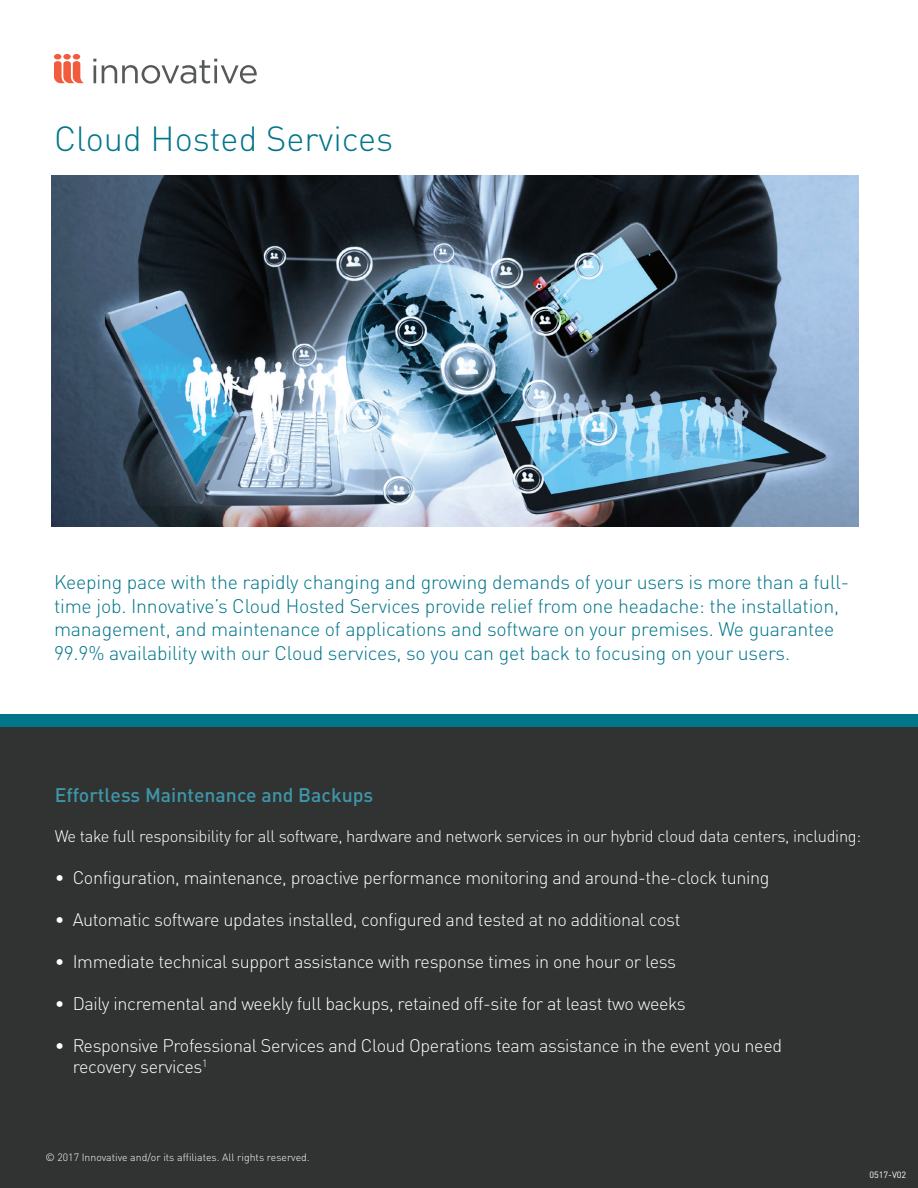
<style>
.page{position:relative;width:918px;height:1188px;background:#fff}
.page>*{position:absolute;margin:0;border:0;box-sizing:border-box;transform-origin:0 0}
.Page_Head{font:300 34.5px "DIN Pro";color:#00758a}
.Intro_2{font:300 19.5px/23.4px "DIN Pro";letter-spacing:-.01em;color:#00758a}
.Page_Head-2{font:500 19.5px "DIN Pro";color:#3e96a8}
.Intro_bold{font:300 18px/21px "DIN Pro";letter-spacing:-.02em;color:#fff}
.Intro_bold-2{font:300 16.5px "DIN Pro";letter-spacing:-.02em;color:#fff}
.t1{font:300 10.5px "DIN Pro";color:#fff}
.Bullet{font:9px "DIN Pro";color:#fff}
</style>
<div class="page">
<div style="left:0;top:721px;width:918px;height:467px;background:#313232"></div>
<svg style="left:93px;top:59px;width:3px;height:24px"></svg>
<svg style="left:102px;top:59px;width:155px;height:25px"></svg>
<div style="left:73px;top:54px;width:7px;height:6px;background:#f15c3c;border-radius:50%"></div>
<div style="left:63px;top:54px;width:8px;height:6px;background:#f15c3c;border-radius:50%"></div>
<svg style="left:54px;top:61px;width:30px;height:22px"></svg>
<div style="left:54px;top:54px;width:7px;height:6px;background:#f15c3c;border-radius:50%"></div>
<img style="left:51px;top:176px;width:808px;height:350px">
<div style="left:0;top:715px;width:918px;height:12px;background:#00758a"></div>
<p class="Page_Head" style="left:54px;top:112px;width:341px">Cloud Hosted Services</p>
<p class="Intro_2" style="left:54px;top:569px;width:797px">Keeping pace with the rapidly changing and growing demands of your users is more than a full&shy;time job. Innovative’s Cloud Hosted Services provide relief from one headache: the installation, management, and maintenance of applications and software on your premises. We guarantee 99.9% availability with our Cloud services, so you can get back to focusing on your users.</p>
<p class="Page_Head-2" style="left:55px;top:779px;width:320px">Effortless Maintenance and Backups</p>
<p class="Intro_bold-2" style="left:55px;top:824px;width:808px">We take full responsibility for all software, hardware and network services in our hybrid cloud data centers, including:</p>
<p class="Intro_bold" style="left:55px;top:866px;width:716px">• Configuration, maintenance, proactive performance monitoring and around-the-clock tuning</p>
<p class="Intro_bold" style="left:55px;top:908px;width:627px">• Automatic software updates installed, configured and tested at no additional cost</p>
<p class="Intro_bold" style="left:55px;top:950px;width:623px">• Immediate technical support assistance with response times in one hour or less</p>
<p class="Intro_bold" style="left:55px;top:992px;width:633px">• Daily incremental and weekly full backups, retained off-site for at least two weeks</p>
<p class="Intro_bold" style="left:73px;top:1034px;width:711px;text-indent:-18px">• Responsive Professional Services and Cloud Operations team assistance in the event you need recovery services<sup>1</sup></p>
<p class="t1" style="left:45px;top:1149px;width:266px">© 2017 Innovative and/or its affiliates. All rights reserved.</p>
<p class="Bullet" style="left:869px;top:1167px;width:38px">0517-V02</p>
</div>
